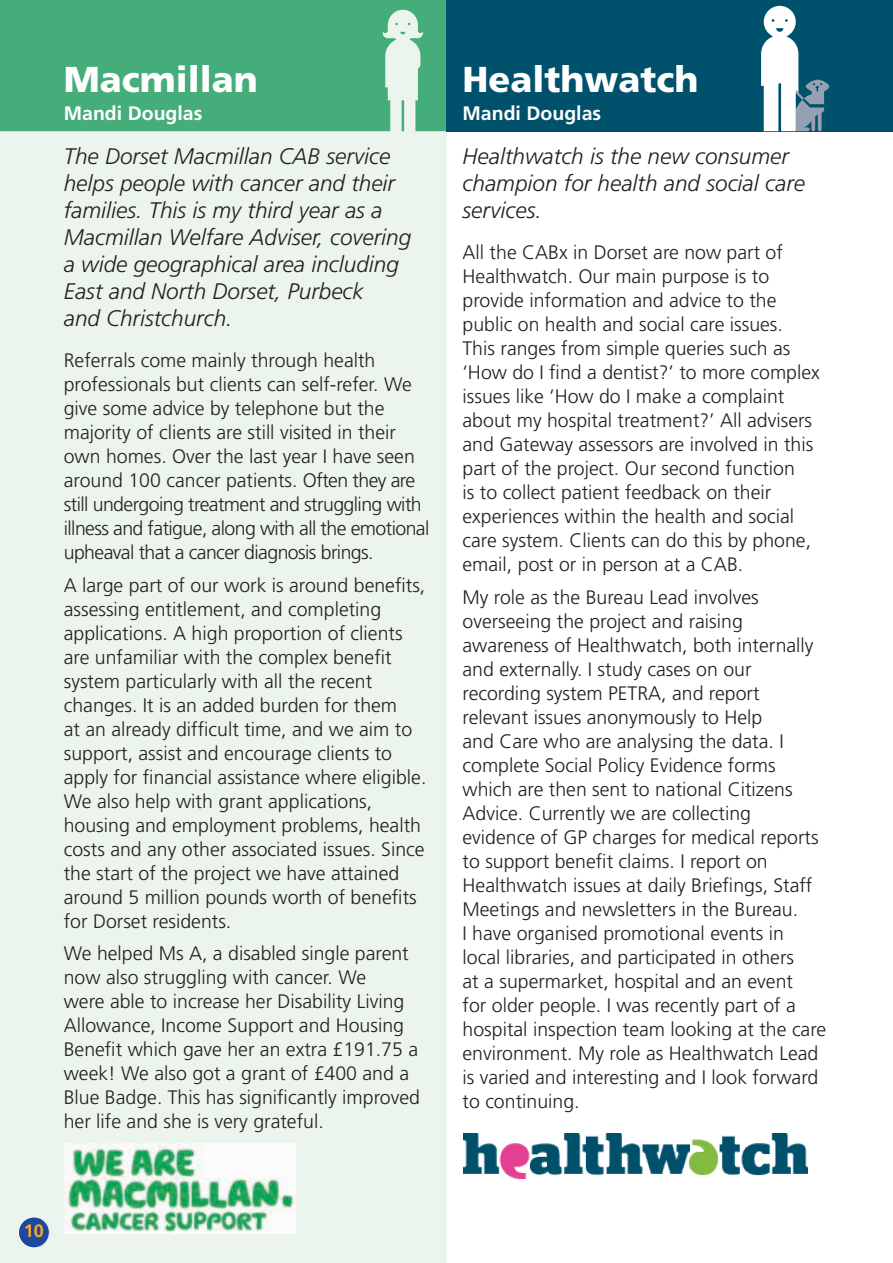
<style>
.page{position:relative;width:893px;height:1263px;background:#fff}
.page>*{position:absolute;margin:0;border:0;box-sizing:border-box;transform-origin:0 0}
.t1{font:900 36px "Frutiger LT";color:#fff}
.t2{font:italic 300 22.5px/27px "Frutiger LT";color:#231f20}
.t3{font:300 19.5px/24px "Frutiger LT";color:#231f20}
.t4{font:700 19.5px "Frutiger LT";color:#fff}
.t5{font:700 18px "Frutiger LT";color:#fbaa23}
</style>
<div class="page">
<div style="left:0;top:0;width:446px;height:1263px;background:#ebf4ed"></div>
<div style="left:0;top:0;width:446px;height:131px;background:#45ad7a"></div>
<div style="left:446px;top:0;width:447px;height:131px;background:#00516c"></div>
<svg style="left:761px;top:6px;width:68px;height:125px"></svg>
<img style="left:463px;top:1134px;width:345px;height:45px">
<div style="left:18px;top:1217px;width:31px;height:31px;background:#1c499d;border-radius:50%"></div>
<div style="left:18px;top:1217px;width:32px;height:31px;border:1px solid #fff;border-radius:50%"></div>
<img style="left:65px;top:1144px;width:231px;height:89px">
<h1 class="t1" style="left:64px;top:58px;width:196px">Macmillan</h1>
<p class="t4" style="left:64px;top:102px;width:140px">Mandi Douglas</p>
<p class="t2" style="left:64px;top:143px;width:349px">The Dorset Macmillan CAB service helps people with cancer and their families. This is my third year as a<br>Macmillan Welfare Adviser, covering a wide geographical area including<br>East and North Dorset, Purbeck<br>and Christchurch.</p>
<p class="t3" style="left:64px;top:349px;width:367px">Referrals come mainly through health professionals but clients can self-refer. We give some advice by telephone but the majority of clients are still visited in their own homes. Over the last year I have seen around 100 cancer patients. Often they are still undergoing treatment and struggling with illness and fatigue, along with all the emotional upheaval that a cancer diagnosis brings.</p>
<p class="t3" style="left:64px;top:573px;width:364px">A large part of our work is around benefits, assessing entitlement, and completing applications. A high proportion of clients are unfamiliar with the complex benefit system particularly with all the recent changes. It is an added burden for them<br>at an already difficult time, and we aim to support, assist and encourage clients to apply for financial assistance where eligible.<br>We also help with grant applications, housing and employment problems, health costs and any other associated issues. Since the start of the project we have attained around 5 million pounds worth of benefits for Dorset residents.</p>
<p class="t3" style="left:64px;top:942px;width:358px">We helped Ms A, a disabled single parent now also struggling with cancer. We<br>were able to increase her Disability Living Allowance, Income Support and Housing Benefit which gave her an extra £191.75 a week! We also got a grant of £400 and a Blue Badge. This has significantly improved her life and she is very grateful.</p>
<h1 class="t1" style="left:463px;top:58px;width:237px">Healthwatch</h1>
<p class="t4" style="left:463px;top:102px;width:140px">Mandi Douglas</p>
<p class="t2" style="left:463px;top:143px;width:344px">Healthwatch is the new consumer champion for health and social care services.</p>
<p class="t3" style="left:463px;top:241px;width:359px">All the CABx in Dorset are now part of Healthwatch. Our main purpose is to provide information and advice to the public on health and social care issues.<br>This ranges from simple queries such as ‘How do I find a dentist?’ to more complex issues like ‘How do I make a complaint about my hospital treatment?’ All advisers and Gateway assessors are involved in this part of the project. Our second function<br>is to collect patient feedback on their experiences within the health and social care system. Clients can do this by phone, email, post or in person at a CAB.</p>
<p class="t3" style="left:463px;top:585px;width:365px">My role as the Bureau Lead involves overseeing the project and raising awareness of Healthwatch, both internally and externally. I study cases on our recording system PETRA, and report relevant issues anonymously to Help<br>and Care who are analysing the data. I complete Social Policy Evidence forms which are then sent to national Citizens Advice. Currently we are collecting evidence of GP charges for medical reports to support benefit claims. I report on Healthwatch issues at daily Briefings, Staff Meetings and newsletters in the Bureau.<br>I have organised promotional events in local libraries, and participated in others<br>at a supermarket, hospital and an event<br>for older people. I was recently part of a hospital inspection team looking at the care environment. My role as Healthwatch Lead is varied and interesting and I look forward to continuing.</p>
<p class="t5" style="left:24px;top:1220px;width:22px">10</p>
</div>
